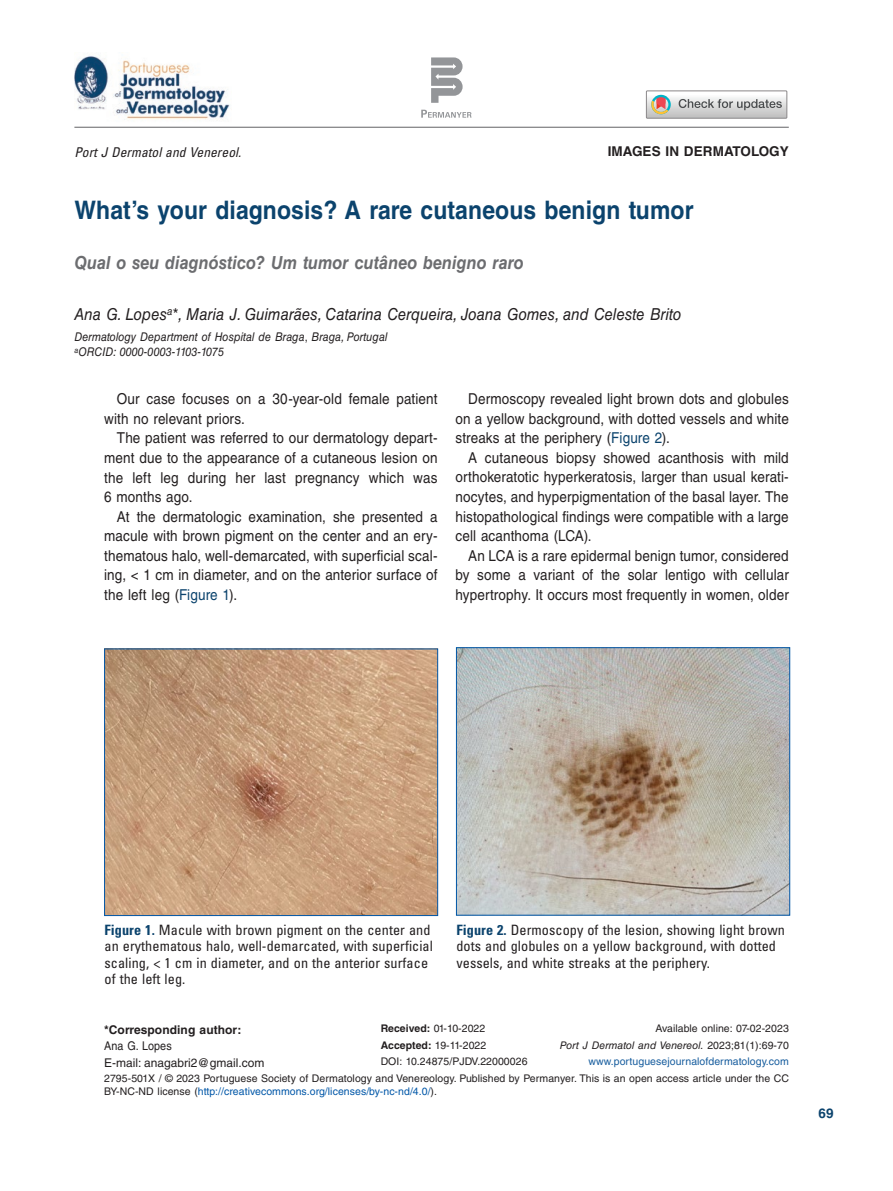
<style>
.page{position:relative;width:893px;height:1191px;background:#fff}
.page>*{position:absolute;margin:0;border:0;box-sizing:border-box;transform-origin:0 0}
.t1{font:700 25.5px "Helvetica LT Std";letter-spacing:.005em;color:#0b436d;scale:.9 1}
.t2{font:italic 700 18px "Helvetica LT Std";letter-spacing:.005em;color:#6c6d70;scale:.9 1}
.t3{font:italic 16.5px "Helvetica LT Std";letter-spacing:.005em;color:#231f20;scale:.9 1}
.t4{font:15px/19.6px "Helvetica LT Std";letter-spacing:.01em;color:#231f20;text-align:justify;scale:.9 1}
.t5{font:condensed 14.25px/16.5px "Univers LT Std";letter-spacing:.005em;color:#231f20}
.t6{font:italic condensed 13.5px "Univers LT Std";letter-spacing:.005em;color:#231f20}
.t7{font:700 13.5px "Helvetica LT Std";letter-spacing:.005em;color:#231f20}
.t8{font:700 13.5px "Helvetica LT Std";color:#0b436d}
.t9{font:italic 12px/15px "Helvetica LT Std";letter-spacing:.005em;color:#231f20;scale:.9 1}
.t10{font:12px/16.5px "Helvetica LT Std";color:#231f20;scale:.9 1}
.t11{font:700 12px "Helvetica LT Std";letter-spacing:.005em;color:#231f20}
.t12{font:10.5px/16.5px "Helvetica LT Std";letter-spacing:.005em;color:#231f20;text-align:right}
.t13{font:10.5px "Helvetica LT Std";letter-spacing:.005em;color:#0157a8}
.s1{font-style:normal}
.s2{color:#0b436d}
.s3{font-weight:700;color:#0b436d}
.s4{font-weight:700}
.s5{color:#231f20}
.s6{font-style:italic}
.s7{color:#175d9e}
</style>
<div class="page">
<hr style="left:74px;top:127px;width:715px;height:1px;background:#636366">
<svg style="left:431px;top:57px;width:32px;height:46px"></svg>
<svg style="left:421px;top:110px;width:50px;height:8px"></svg>
<svg style="left:646px;top:91px;width:141px;height:27px"></svg>
<img style="left:74px;top:56px;width:156px;height:64px">
<img style="left:458px;top:649px;width:330px;height:264px">
<div style="left:456px;top:647px;width:334px;height:268px;border:1px solid #0157a8"></div>
<img style="left:106px;top:650px;width:330px;height:264px">
<div style="left:104px;top:648px;width:334px;height:268px;border:1px solid #0157a8"></div>
<p class="t6" style="left:74px;top:143px;width:168px">Port J Dermatol and Venereol.</p>
<p class="t7" style="left:608px;top:143px;width:183px">IMAGES IN DERMATOLOGY</p>
<h1 class="t1" style="left:74px;top:194px;width:690px">What’s your diagnosis? A rare cutaneous benign tumor</h1>
<p class="t2" style="left:74px;top:252px;width:501px">Qual o seu diagnóstico? Um tumor cutâneo benigno raro</p>
<p class="t3" style="left:74px;top:305px;width:676px">Ana G. Lopes<sup>a</sup><span class="s1">*</span>, Maria J. Guimarães, Catarina Cerqueira, Joana Gomes, and Celeste Brito</p>
<p class="t9" style="left:74px;top:330px;width:349px">Dermatology Department of Hospital de Braga<span class="s1">,</span> Braga, Portugal <sup>a</sup>ORCID: 0000-0003-1103-1075</p>
<p class="t4" style="left:104px;top:389px;width:372px;text-indent:13px">Our case focuses on a 30-year-old female patient with no relevant priors.</p>
<p class="t4" style="left:104px;top:428px;width:372px;text-indent:13px">The patient was referred to our dermatology depart&shy;ment due to the appearance of a cutaneous lesion on the left leg during her last pregnancy which was 6 months ago.</p>
<p class="t4" style="left:104px;top:506px;width:372px;text-indent:13px">At the dermatologic examination, she presented a macule with brown pigment on the center and an ery&shy;thematous halo, well-demarcated, with superficial scal&shy;ing, &lt; 1 cm in diameter, and on the anterior surface of the left leg (<span class="s2">Figure 1</span>).</p>
<p class="t4" style="left:455px;top:389px;width:372px;text-indent:13px">Dermoscopy revealed light brown dots and globules on a yellow background, with dotted vessels and white streaks at the periphery (<span class="s2">Figure 2</span>).</p>
<p class="t4" style="left:455px;top:448px;width:372px;text-indent:13px">A cutaneous biopsy showed acanthosis with mild orthokeratotic hyperkeratosis, larger than usual kerati&shy;nocytes, and hyperpigmentation of the basal layer. The histopathological findings were compatible with a large cell acanthoma (LCA).</p>
<p class="t4" style="left:455px;top:546px;width:372px;text-indent:13px">An LCA is a rare epidermal benign tumor, considered by some a variant of the solar lentigo with cellular hypertrophy. It occurs most frequently in women, older</p>
<p class="t5" style="left:105px;top:921px;width:330px"><span class="s3">Figure 1.</span> Macule with brown pigment on the center and an erythematous halo, well-demarcated, with superficial scaling, &lt; 1 cm in diameter, and on the anterior surface of the left leg.</p>
<p class="t5" style="left:456px;top:921px;width:330px"><span class="s3">Figure 2.</span> Dermoscopy of the lesion, showing light brown dots and globules on a yellow background, with dotted vessels, and white streaks at the periphery.</p>
<p class="t11" style="left:104px;top:1022px;width:139px">*Corresponding author:</p>
<p class="t10" style="left:104px;top:1037px;width:180px">Ana G. Lopes<br>E-mail: anagabri2@gmail.com</p>
<p class="t12" style="left:381px;top:1020px;width:106px"><span class="s4">Received:</span> 01-10-2022</p>
<p class="t12" style="left:381px;top:1037px;width:107px"><span class="s4">Accepted:</span> 19-11-2022</p>
<p class="t12" style="left:381px;top:1053px;width:148px">DOI: 10.24875/PJDV.22000026</p>
<p class="t12" style="left:104px;top:1069px;width:686px">2795-501X / © 2023 Portuguese Society of Dermatology and Venereology. Published by Permanyer. This is an open access article under the CC</p>
<p class="t13" style="left:104px;top:1085px;width:334px"><span class="s5">BY-NC-ND license (</span>http://creativecommons.org/licenses/by-nc-nd/4.0/<span class="s5">).</span></p>
<p class="t12" style="left:560px;top:1020px;width:230px">Available online: 07-02-2023<br><span class="s6">Port J Dermatol and Venereol.</span> 2023;81(1):69-70 <span class="s7">www.portuguesejournalofdermatology.com</span></p>
<p class="t8" style="left:819px;top:1104px;width:17px">69</p>
</div>
